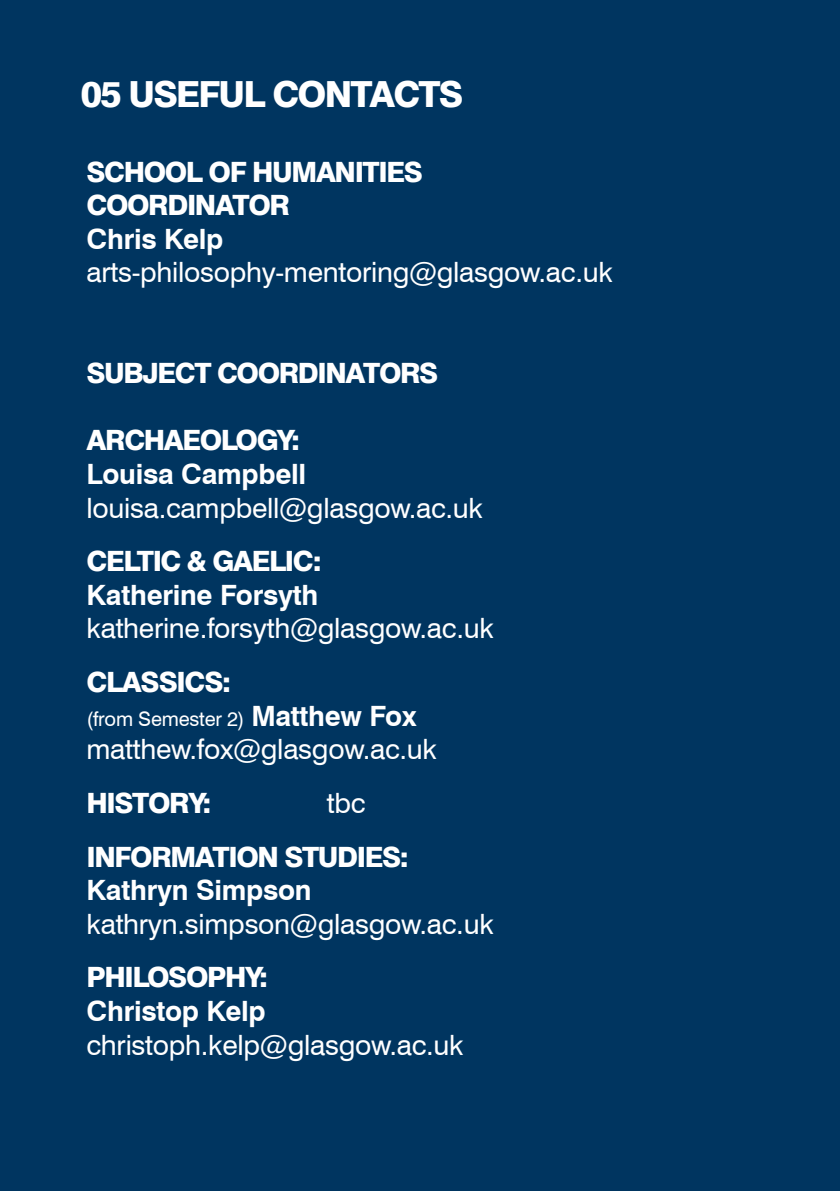
<style>
.page{position:relative;width:840px;height:1191px;background:#fff}
.page>*{position:absolute;margin:0;border:0;box-sizing:border-box;transform-origin:0 0}
.t1{font:800 36px "Swiss 721 BT";letter-spacing:-.05em;color:#fff}
.t2{font:28px "Swiss 721 BT";letter-spacing:-.01em;color:#fff}
.t3{font:800 28px/33.6px "Swiss 721 BT";letter-spacing:-.05em;color:#fff}
.t4{font:700 28px "Swiss 721 BT";letter-spacing:-.01em;color:#fff}
.t5{font:20px "Swiss 721 BT";letter-spacing:-.01em;color:#fff}
.s1{font-weight:700;font-size:28px}
</style>
<div class="page">
<div style="left:0;top:0;width:839px;height:1191px;background:#003560"></div>
<p class="t1" style="left:81px;top:72px;width:384px">05 USEFUL CONTACTS</p>
<p class="t3" style="left:86px;top:154px;width:337px">SCHOOL OF HUMANITIES<br>COORDINATOR</p>
<p class="t4" style="left:86px;top:222px;width:138px">Chris Kelp</p>
<p class="t2" style="left:86px;top:255px;width:527px">arts-philosophy-mentoring@glasgow.ac.uk</p>
<p class="t3" style="left:86px;top:356px;width:353px">SUBJECT COORDINATORS</p>
<p class="t3" style="left:86px;top:423px;width:215px">ARCHAEOLOGY:</p>
<p class="t4" style="left:86px;top:457px;width:221px">Louisa Campbell</p>
<p class="t2" style="left:86px;top:490px;width:398px">louisa.campbell@glasgow.ac.uk</p>
<p class="t3" style="left:86px;top:544px;width:237px">CELTIC &amp; GAELIC:</p>
<p class="t4" style="left:86px;top:578px;width:233px">Katherine Forsyth</p>
<p class="t2" style="left:86px;top:611px;width:408px">katherine.forsyth@glasgow.ac.uk</p>
<p class="t3" style="left:86px;top:665px;width:146px">CLASSICS:</p>
<p class="t5" style="left:86px;top:706px;width:331px">(from Semester 2) <span class="s1">Matthew Fox</span></p>
<p class="t2" style="left:86px;top:732px;width:352px">matthew.fox@glasgow.ac.uk</p>
<p class="t3" style="left:86px;top:786px;width:126px">HISTORY:</p>
<p class="t2" style="left:326px;top:786px;width:40px">tbc</p>
<p class="t3" style="left:86px;top:839px;width:323px">INFORMATION STUDIES:</p>
<p class="t4" style="left:86px;top:873px;width:226px">Kathryn Simpson</p>
<p class="t2" style="left:86px;top:906px;width:408px">kathryn.simpson@glasgow.ac.uk</p>
<p class="t3" style="left:86px;top:960px;width:183px">PHILOSOPHY:</p>
<p class="t4" style="left:86px;top:994px;width:181px">Christop Kelp</p>
<p class="t2" style="left:86px;top:1027px;width:378px">christoph.kelp@glasgow.ac.uk</p>
</div>
